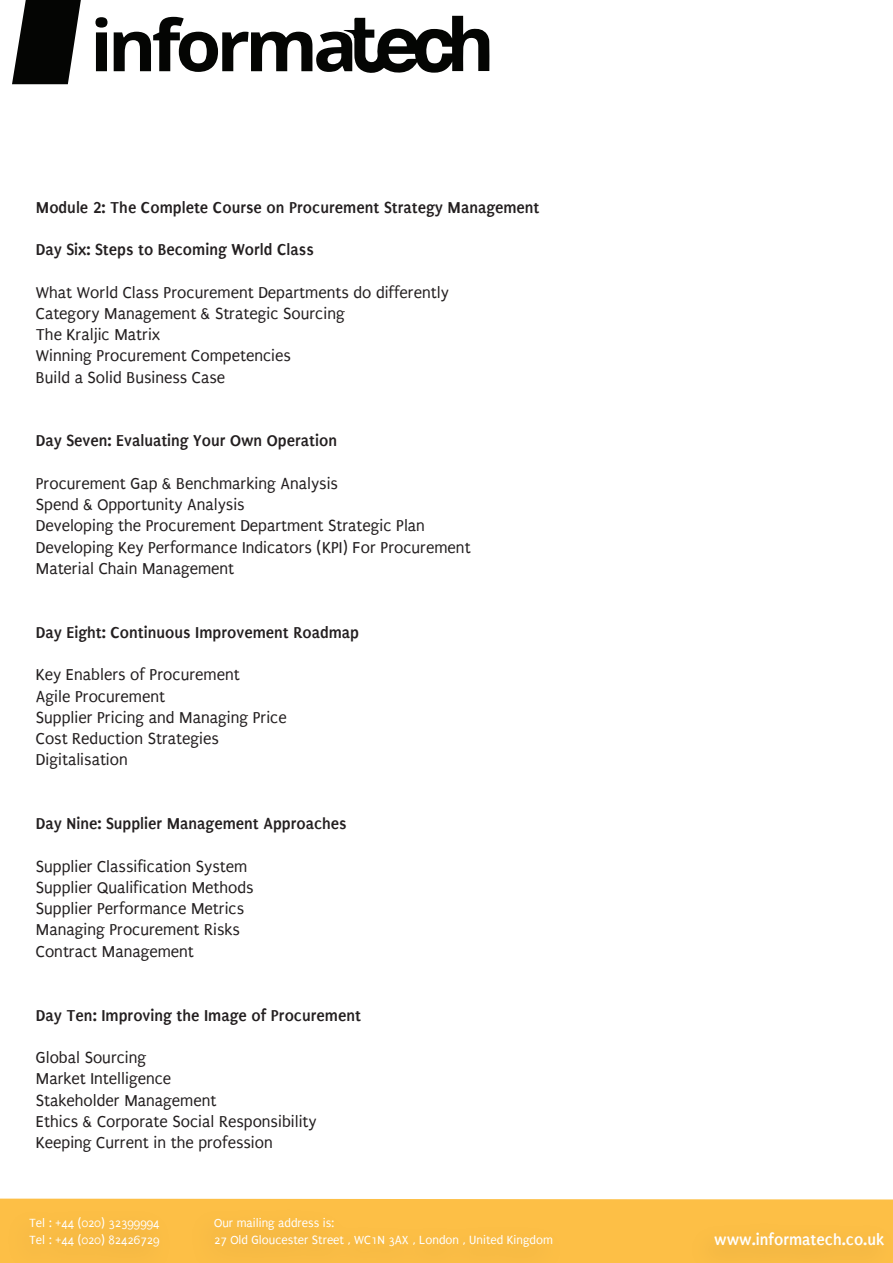
<style>
.page{position:relative;width:893px;height:1263px;background:#fff}
.page>*{position:absolute;margin:0;border:0;box-sizing:border-box;transform-origin:0 0}
.t1{font:16.95px/21.3px "Puritan";color:#231f20}
.t2{font:700 16.95px "Puritan";color:#231f20}
.t3{font:700 16.95px "Puritan";color:#fff}
.t4{font:12.75px/17px "Puritan";color:#fff}
</style>
<div class="page">
<svg style="left:12px;top:0;width:69px;height:84px"></svg>
<div style="left:601px;top:1199px;width:292px;height:64px;background:#fdbf46"></div>
<div style="left:0;top:1198px;width:179px;height:65px;background:#fbbd45"></div>
<div style="left:179px;top:1198px;width:422px;height:65px;background:#fcbe45"></div>
<div style="left:679px;top:1212px;width:214px;height:51px;background:#fbbd45"></div>
<svg style="left:95px;top:17px;width:12px;height:54px"></svg>
<svg style="left:114px;top:16px;width:375px;height:57px"></svg>
<p class="t2" style="left:36px;top:198px;width:505px">Module 2: The Complete Course on Procurement Strategy Management</p>
<p class="t2" style="left:36px;top:240px;width:279px">Day Six: Steps to Becoming World Class</p>
<p class="t1" style="left:36px;top:282px;width:415px">What World Class Procurement Departments do differently Category Management &amp; Strategic Sourcing<br>The Kraljic Matrix<br>Winning Procurement Competencies<br>Build a Solid Business Case</p>
<p class="t2" style="left:36px;top:432px;width:303px">Day Seven: Evaluating Your Own Operation</p>
<p class="t1" style="left:36px;top:473px;width:436px">Procurement Gap &amp; Benchmarking Analysis<br>Spend &amp; Opportunity Analysis<br>Developing the Procurement Department Strategic Plan Developing Key Performance Indicators (KPI) For Procurement Material Chain Management</p>
<p class="t2" style="left:36px;top:623px;width:325px">Day Eight: Continuous Improvement Roadmap</p>
<p class="t1" style="left:36px;top:664px;width:252px">Key Enablers of Procurement<br>Agile Procurement<br>Supplier Pricing and Managing Price<br>Cost Reduction Strategies<br>Digitalisation</p>
<p class="t2" style="left:36px;top:814px;width:312px">Day Nine: Supplier Management Approaches</p>
<p class="t1" style="left:36px;top:856px;width:219px">Supplier Classification System<br>Supplier Qualification Methods<br>Supplier Performance Metrics<br>Managing Procurement Risks<br>Contract Management</p>
<p class="t2" style="left:36px;top:1006px;width:327px">Day Ten: Improving the Image of Procurement</p>
<p class="t1" style="left:36px;top:1047px;width:282px">Global Sourcing<br>Market Intelligence<br>Stakeholder Management<br>Ethics &amp; Corporate Social Responsibility<br>Keeping Current in the profession</p>
<p class="t4" style="left:29px;top:1214px;width:132px">Tel : +44 (020) 32399994<br>Tel : +44 (020) 82426729</p>
<p class="t4" style="left:214px;top:1214px;width:340px">Our mailing address is:<br>27 Old Gloucester Street , WC1N 3AX , London , United Kingdom</p>
<p class="t3" style="left:714px;top:1230px;width:171px">www.informatech.co.uk</p>
</div>
